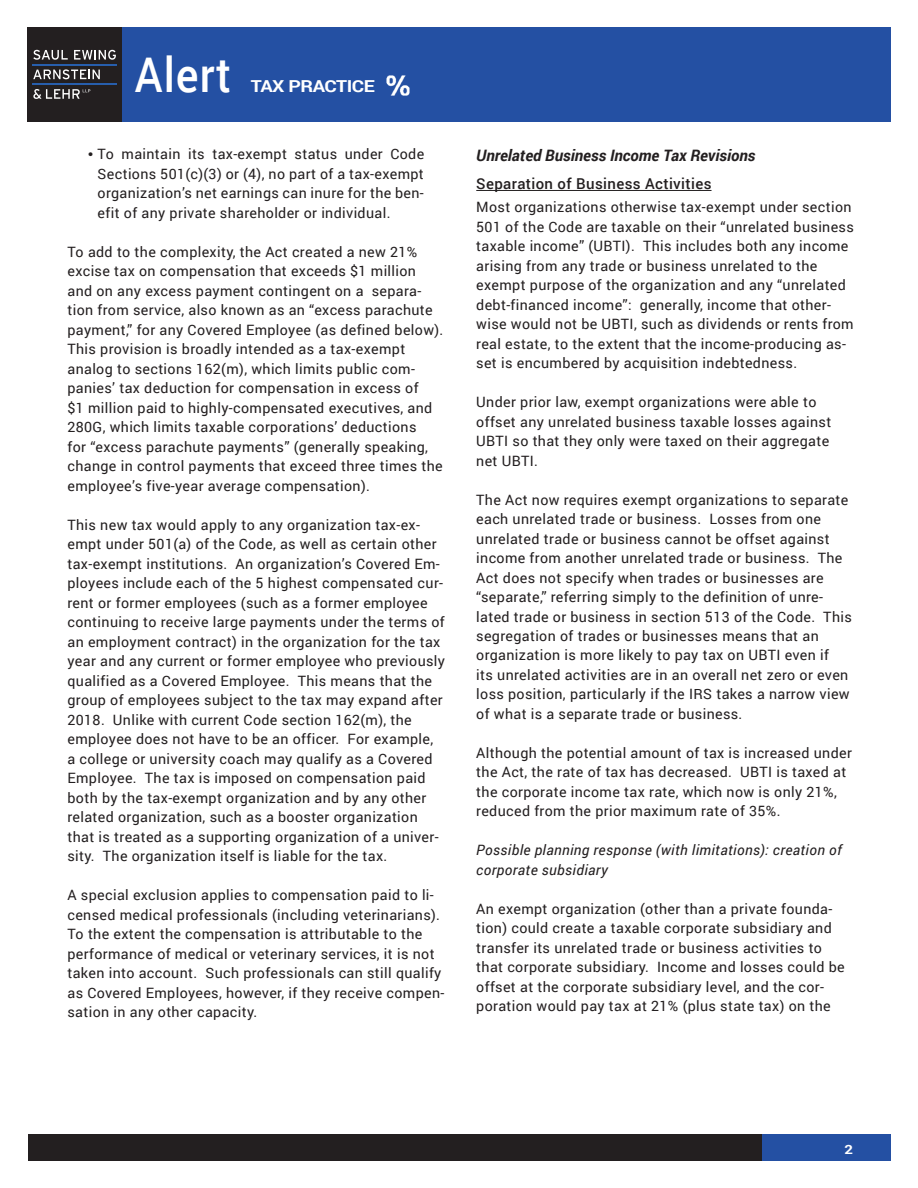
<style>
.page{position:relative;width:918px;height:1188px;background:#fff}
.page>*{position:absolute;margin:0;border:0;box-sizing:border-box;transform-origin:0 0}
.t1{font:500 47.85px "Roboto";letter-spacing:.025em;color:#fff;scale:.9 1}
.t2{font:700 16.5px "Roboto";letter-spacing:-.025em;color:#fff;scale:1.17 1}
.t3{font:italic 700 15.75px "Roboto";color:#231f20}
.t4{font:500 15px "Roboto";letter-spacing:.025em;color:#231f20}
.t5{font:14.25px/19.5px "Roboto";letter-spacing:.025em;color:#231f20}
.t6{font:italic 14.25px/19.5px "Roboto";letter-spacing:.025em;color:#231f20}
.t7{font:700 12.75px "Roboto";color:#fff;scale:1.17 1}
.s1{font-family:"Arial Unicode MS"}
</style>
<div class="page">
<div style="left:28px;top:1135px;width:735px;height:26px;background:#231f20"></div>
<div style="left:763px;top:1135px;width:128px;height:26px;background:#2450a3"></div>
<div style="left:27px;top:27px;width:864px;height:94px;background:#2450a3"></div>
<div style="left:27px;top:27px;width:95px;height:94px;background:#231f20"></div>
<svg style="left:33px;top:50px;width:35px;height:10px"></svg>
<svg style="left:74px;top:50px;width:42px;height:10px"></svg>
<svg style="left:33px;top:69px;width:67px;height:10px"></svg>
<svg style="left:33px;top:89px;width:57px;height:10px"></svg>
<hr style="left:33px;top:64px;width:84px;height:2px;background:#275eac">
<hr style="left:33px;top:83px;width:84px;height:2px;background:#275eac">
<img style="left:387px;top:75px;width:22px;height:21px">
<hr style="left:476px;top:190px;width:236px;height:1px;background:#231f20">
<h1 class="t1" style="left:135px;top:41px;width:108px">Alert</h1>
<p class="t2" style="left:251px;top:74px;width:108px">TAX PRACTICE</p>
<p class="t5" style="left:98px;top:144px;width:328px;text-align:justify;text-indent:-10px"><span class="s1">∙</span> To maintain its tax-exempt status under Code Sections 501(c)(3) or (4), no part of a tax-exempt organization’s net earnings can inure for the ben&shy;efit of any private shareholder or individual.</p>
<p class="t5" style="left:68px;top:242px;width:377px">To add to the complexity, the Act created a new 21% excise tax on compensation that exceeds $1 million and on any excess payment contingent on a separa&shy;tion from service, also known as an “excess parachute payment,” for any Covered Employee (as defined below).<br>This provision is broadly intended as a tax-exempt analog to sections 162(m), which limits public com&shy;panies’ tax deduction for compensation in excess of<br>$1 million paid to highly-compensated executives, and 280G, which limits taxable corporations’ deductions<br>for “excess parachute payments” (generally speaking, change in control payments that exceed three times the employee’s five-year average compensation).</p>
<p class="t5" style="left:68px;top:515px;width:379px">This new tax would apply to any organization tax-ex&shy;empt under 501(a) of the Code, as well as certain other tax-exempt institutions. An organization’s Covered Em&shy;ployees include each of the 5 highest compensated cur&shy;rent or former employees (such as a former employee continuing to receive large payments under the terms of an employment contract) in the organization for the tax year and any current or former employee who previously qualified as a Covered Employee. This means that the group of employees subject to the tax may expand after 2018. Unlike with current Code section 162(m), the employee does not have to be an officer. For example,<br>a college or university coach may qualify as a Covered Employee. The tax is imposed on compensation paid both by the tax-exempt organization and by any other related organization, such as a booster organization that is treated as a supporting organization of a univer&shy;sity. The organization itself is liable for the tax.</p>
<p class="t5" style="left:68px;top:885px;width:378px">A special exclusion applies to compensation paid to li&shy;censed medical professionals (including veterinarians).<br>To the extent the compensation is attributable to the performance of medical or veterinary services, it is not taken into account. Such professionals can still qualify as Covered Employees, however, if they receive compen&shy;sation in any other capacity.</p>
<p class="t3" style="left:476px;top:145px;width:281px">Unrelated Business Income Tax Revisions</p>
<p class="t4" style="left:476px;top:173px;width:237px">Separation of Business Activities</p>
<p class="t5" style="left:476px;top:197px;width:379px">Most organizations otherwise tax-exempt under section 501 of the Code are taxable on their “unrelated business taxable income” (UBTI). This includes both any income arising from any trade or business unrelated to the exempt purpose of the organization and any “unrelated debt-financed income”: generally, income that other&shy;wise would not be UBTI, such as dividends or rents from real estate, to the extent that the income-producing as&shy;set is encumbered by acquisition indebtedness.</p>
<p class="t5" style="left:476px;top:392px;width:357px">Under prior law, exempt organizations were able to offset any unrelated business taxable losses against UBTI so that they only were taxed on their aggregate net UBTI.</p>
<p class="t5" style="left:476px;top:489px;width:377px">The Act now requires exempt organizations to separate each unrelated trade or business. Losses from one unrelated trade or business cannot be offset against income from another unrelated trade or business. The Act does not specify when trades or businesses are “separate,” referring simply to the definition of unre&shy;lated trade or business in section 513 of the Code. This segregation of trades or businesses means that an organization is more likely to pay tax on UBTI even if<br>its unrelated activities are in an overall net zero or even loss position, particularly if the IRS takes a narrow view of what is a separate trade or business.</p>
<p class="t5" style="left:476px;top:743px;width:377px">Although the potential amount of tax is increased under the Act, the rate of tax has decreased. UBTI is taxed at the corporate income tax rate, which now is only 21%, reduced from the prior maximum rate of 35%.</p>
<p class="t6" style="left:476px;top:840px;width:367px">Possible planning response (with limitations): creation of corporate subsidiary</p>
<p class="t5" style="left:476px;top:899px;width:370px">An exempt organization (other than a private founda&shy;tion) could create a taxable corporate subsidiary and transfer its unrelated trade or business activities to that corporate subsidiary. Income and losses could be offset at the corporate subsidiary level, and the cor&shy;poration would pay tax at 21% (plus state tax) on the</p>
<p class="t7" style="left:845px;top:1140px;width:9px">2</p>
</div>
